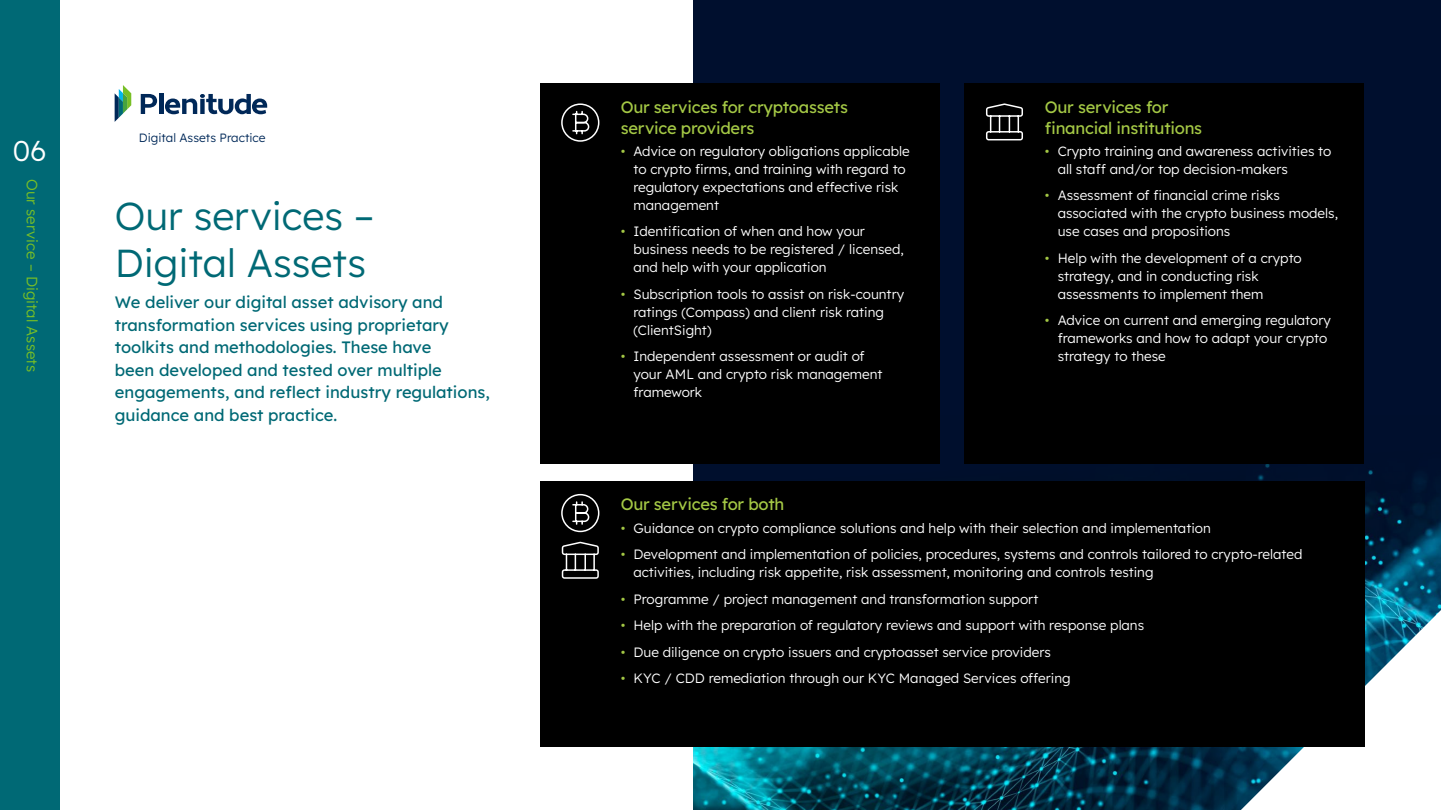
<style>
.page{position:relative;width:1441px;height:810px;background:#fff}
.page>*{position:absolute;margin:0;border:0;box-sizing:border-box;transform-origin:0 0}
.t1{font:300 39px/46.8px "Lexend";color:#006975}
.t2{font:300 28.5px "Lexend";color:#fff}
.t3{font:16.5px/22.5px "Lexend";color:#006975}
.t4{font:16.5px/21px "Lexend";letter-spacing:-.015em;color:#a4c845}
.t5{font:300 15px "Lexend";color:#78bf26}
.t6{font:300 13.5px/18px "Lexend";color:#fff}
.t7{font:300 12px "Lexend";color:#002959}
.s1{color:#a4c845}
</style>
<div class="page">
<div style="left:693px;top:0;width:747px;height:810px;background:#000f2e"></div>
<img style="left:693px;top:416px;width:747px;height:394px">
<svg style="left:1240px;top:610px;width:200px;height:200px;background:#c6d8df"></svg>
<div style="left:540px;top:83px;width:399px;height:380px;background:#000"></div>
<div style="left:963px;top:83px;width:400px;height:380px;background:#000"></div>
<div style="left:540px;top:481px;width:824px;height:265px;background:#000"></div>
<svg style="left:561px;top:103px;width:39px;height:39px"></svg>
<svg style="left:561px;top:493px;width:39px;height:40px"></svg>
<svg style="left:985px;top:103px;width:38px;height:38px"></svg>
<svg style="left:561px;top:541px;width:38px;height:38px"></svg>
<div style="left:0;top:0;width:59px;height:810px;background:#006975"></div>
<svg style="left:141px;top:94px;width:16px;height:20px"></svg>
<svg style="left:165px;top:94px;width:102px;height:20px"></svg>
<hr style="left:159px;top:94px;width:4px;height:20px;background:#002858">
<svg style="left:115px;top:85px;width:16px;height:37px"></svg>
<h2 class="t2" style="left:13px;top:131px;width:35px">06</h2>
<p class="t5" style="left:43px;top:179px;width:195px;rotate:90deg">Our service – Digital Assets</p>
<p class="t7" style="left:139px;top:129px;width:128px">Digital Assets Practice</p>
<h1 class="t1" style="left:115px;top:191px;width:261px">Our services –<br>Digital Assets</h1>
<p class="t3" style="left:115px;top:290px;width:376px">We deliver our digital asset advisory and transformation services using proprietary toolkits and methodologies. These have<br>been developed and tested over multiple engagements, and reflect industry regulations, guidance and best practice.</p>
<p class="t4" style="left:620px;top:95px;width:229px">Our services for cryptoassets service providers</p>
<p class="t6" style="left:633px;top:141px;width:277px;text-indent:-13px"><span class="s1">•</span> Advice on regulatory obligations applicable to crypto firms, and training with regard to regulatory expectations and effective risk management</p>
<p class="t6" style="left:633px;top:222px;width:272px;text-indent:-13px"><span class="s1">•</span> Identification of when and how your business needs to be registered / licensed, and help with your application</p>
<p class="t6" style="left:633px;top:284px;width:272px;text-indent:-13px"><span class="s1">•</span> Subscription tools to assist on risk-country ratings (Compass) and client risk rating (ClientSight)</p>
<p class="t6" style="left:633px;top:347px;width:251px;text-indent:-13px"><span class="s1">•</span> Independent assessment or audit of your AML and crypto risk management framework</p>
<p class="t4" style="left:1044px;top:95px;width:159px">Our services for financial institutions</p>
<p class="t6" style="left:1057px;top:141px;width:275px;text-indent:-13px"><span class="s1">•</span> Crypto training and awareness activities to all staff and/or top decision-makers</p>
<p class="t6" style="left:1057px;top:186px;width:282px;text-indent:-13px"><span class="s1">•</span> Assessment of financial crime risks associated with the crypto business models, use cases and propositions</p>
<p class="t6" style="left:1057px;top:248px;width:246px;text-indent:-13px"><span class="s1">•</span> Help with the development of a crypto strategy, and in conducting risk assessments to implement them</p>
<p class="t6" style="left:1057px;top:311px;width:275px;text-indent:-13px"><span class="s1">•</span> Advice on current and emerging regulatory frameworks and how to adapt your crypto strategy to these</p>
<p class="t4" style="left:620px;top:493px;width:165px">Our services for both</p>
<p class="t6" style="left:620px;top:518px;width:591px"><span class="s1">•</span> Guidance on crypto compliance solutions and help with their selection and implementation</p>
<p class="t6" style="left:633px;top:545px;width:670px;text-indent:-13px"><span class="s1">•</span> Development and implementation of policies, procedures, systems and controls tailored to crypto-related activities, including risk appetite, risk assessment, monitoring and controls testing</p>
<p class="t6" style="left:620px;top:589px;width:419px"><span class="s1">•</span> Programme / project management and transformation support</p>
<p class="t6" style="left:620px;top:616px;width:525px"><span class="s1">•</span> Help with the preparation of regulatory reviews and support with response plans</p>
<p class="t6" style="left:620px;top:642px;width:431px"><span class="s1">•</span> Due diligence on crypto issuers and cryptoasset service providers</p>
<p class="t6" style="left:620px;top:669px;width:451px"><span class="s1">•</span> KYC / CDD remediation through our KYC Managed Services offering</p>
</div>
